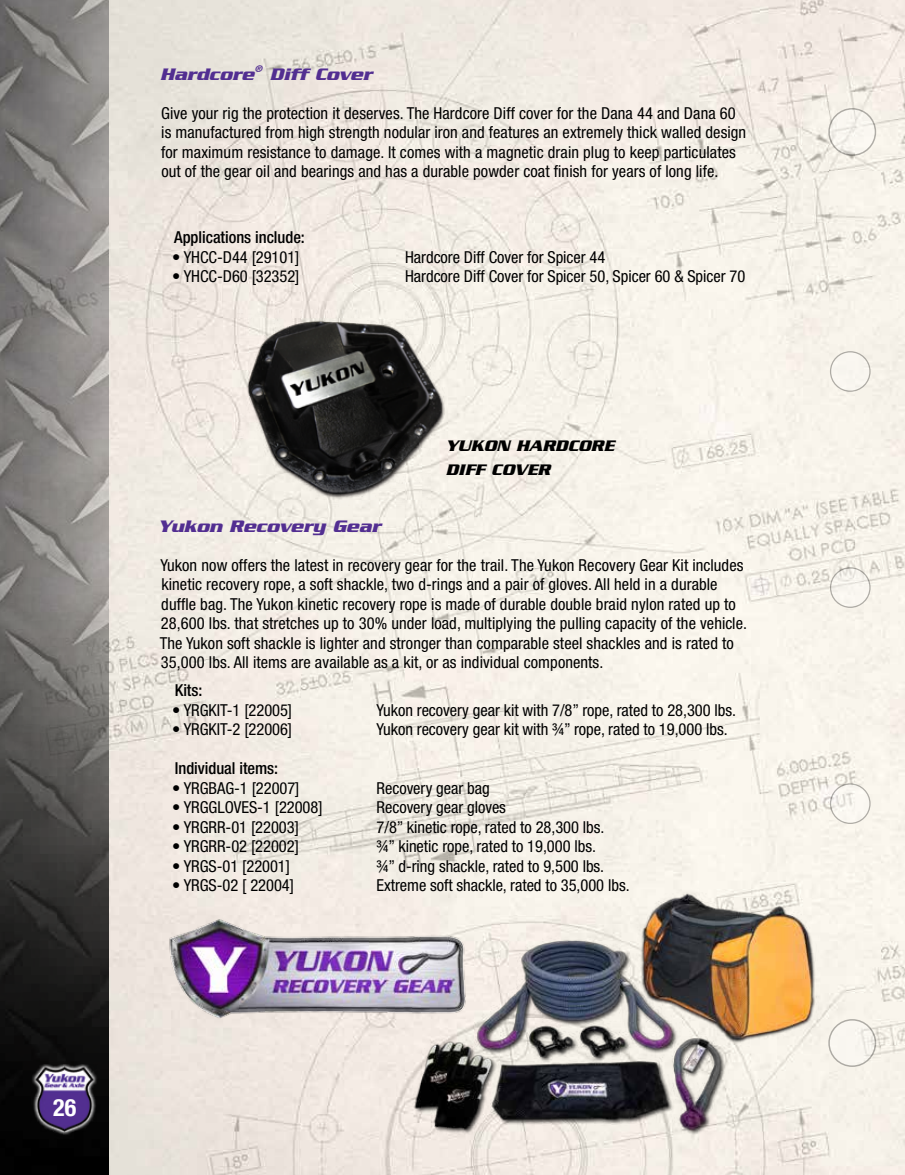
<style>
.page{position:relative;width:905px;height:1175px;background:#fff}
.page>*{position:absolute;margin:0;border:0;box-sizing:border-box;transform-origin:0 0}
.t1{font:700 condensed 24px "Helvetica Neue";color:#fff}
.t2{font:italic 700 18px "Serpentine";color:#522e91}
.t3{font:condensed 16.5px/19.5px "Helvetica Neue";letter-spacing:.005em;color:#000}
.t4{font:500 condensed 16.5px "Helvetica Neue";letter-spacing:-.005em;color:#000}
.t5{font:italic 700 16.5px/24px "Serpentine";color:#000}
</style>
<div class="page">
<img style="left:108px;top:0;width:796px;height:1174px">
<img style="left:0;top:0;width:108px;height:1174px">
<img style="left:30px;top:1064px;width:69px;height:76px">
<svg style="left:829px;top:109px;width:46px;height:46px;fill:#f9f6f0"></svg>
<div style="left:828px;top:108px;width:48px;height:48px;border:2px solid #000;border-radius:50%"></div>
<svg style="left:829px;top:1019px;width:46px;height:47px;fill:#f9f6f0"></svg>
<div style="left:828px;top:1019px;width:48px;height:47px;border:2px solid #000;border-radius:50%"></div>
<svg style="left:830px;top:352px;width:39px;height:39px"></svg>
<div style="left:829px;top:351px;width:41px;height:41px;border:1px solid #000;border-radius:50%"></div>
<svg style="left:830px;top:568px;width:39px;height:39px"></svg>
<div style="left:829px;top:567px;width:41px;height:41px;border:1px solid #000;border-radius:50%"></div>
<svg style="left:830px;top:784px;width:39px;height:39px"></svg>
<div style="left:829px;top:783px;width:41px;height:41px;border:1px solid #000;border-radius:50%"></div>
<img style="left:237px;top:310px;width:244px;height:196px">
<img style="left:395px;top:875px;width:423px;height:263px">
<img style="left:161px;top:916px;width:312px;height:104px">
<h1 class="t1" style="left:53px;top:1087px;width:25px">26</h1>
<p class="t2" style="left:160px;top:64px;width:213px">Hardcore<sup>®</sup> Diff Cover</p>
<p class="t3" style="left:161px;top:103px;width:586px">Give your rig the protection it deserves. The Hardcore Diff cover for the Dana 44 and Dana 60 is manufactured from high strength nodular iron and features an extremely thick walled design for maximum resistance to damage. It comes with a magnetic drain plug to keep particulates out of the gear oil and bearings and has a durable powder coat finish for years of long life.</p>
<p class="t4" style="left:174px;top:228px;width:132px">Applications include:</p>
<p class="t3" style="left:172px;top:247px;width:129px">• YHCC-D44 [29101]</p>
<p class="t3" style="left:405px;top:247px;width:202px">Hardcore Diff Cover for Spicer 44</p>
<p class="t3" style="left:172px;top:267px;width:129px">• YHCC-D60 [32352]</p>
<p class="t3" style="left:405px;top:267px;width:342px">Hardcore Diff Cover for Spicer 50, Spicer 60 &amp; Spicer 70</p>
<p class="t5" style="left:446px;top:433px;width:170px">YUKON HARDCORE<br>DIFF COVER</p>
<p class="t2" style="left:158px;top:515px;width:224px">Yukon Recovery Gear</p>
<p class="t3" style="left:160px;top:555px;width:589px">Yukon now offers the latest in recovery gear for the trail. The Yukon Recovery Gear Kit includes kinetic recovery rope, a soft shackle, two d-rings and a pair of gloves. All held in a durable duffle bag. The Yukon kinetic recovery rope is made of durable double braid nylon rated up to 28,600 lbs. that stretches up to 30% under load, multiplying the pulling capacity of the vehicle.<br>The Yukon soft shackle is lighter and stronger than comparable steel shackles and is rated to 35,000 lbs. All items are available as a kit, or as individual components.</p>
<p class="t4" style="left:175px;top:680px;width:29px">Kits:</p>
<p class="t3" style="left:172px;top:700px;width:121px">• YRGKIT-1 [22005]</p>
<p class="t3" style="left:376px;top:700px;width:361px">Yukon recovery gear kit with 7/8” rope, rated to 28,300 lbs.</p>
<p class="t3" style="left:172px;top:719px;width:121px">• YRGKIT-2 [22006]</p>
<p class="t3" style="left:376px;top:719px;width:352px">Yukon recovery gear kit with ¾” rope, rated to 19,000 lbs.</p>
<p class="t4" style="left:175px;top:758px;width:105px">Individual items:</p>
<p class="t3" style="left:172px;top:778px;width:129px">• YRGBAG-1 [22007]</p>
<p class="t3" style="left:376px;top:778px;width:115px">Recovery gear bag</p>
<p class="t3" style="left:172px;top:797px;width:152px">• YRGGLOVES-1 [22008]</p>
<p class="t3" style="left:376px;top:797px;width:131px">Recovery gear gloves</p>
<p class="t3" style="left:172px;top:817px;width:128px">• YRGRR-01 [22003]</p>
<p class="t3" style="left:376px;top:817px;width:229px">7/8” kinetic rope, rated to 28,300 lbs.</p>
<p class="t3" style="left:172px;top:836px;width:128px">• YRGRR-02 [22002]</p>
<p class="t3" style="left:376px;top:836px;width:221px">¾” kinetic rope, rated to 19,000 lbs.</p>
<p class="t3" style="left:172px;top:856px;width:119px">• YRGS-01 [22001]</p>
<p class="t3" style="left:376px;top:856px;width:229px">¾” d-ring shackle, rated to 9,500 lbs.</p>
<p class="t3" style="left:172px;top:875px;width:123px">• YRGS-02 [ 22004]</p>
<p class="t3" style="left:376px;top:875px;width:254px">Extreme soft shackle, rated to 35,000 lbs.</p>
</div>
